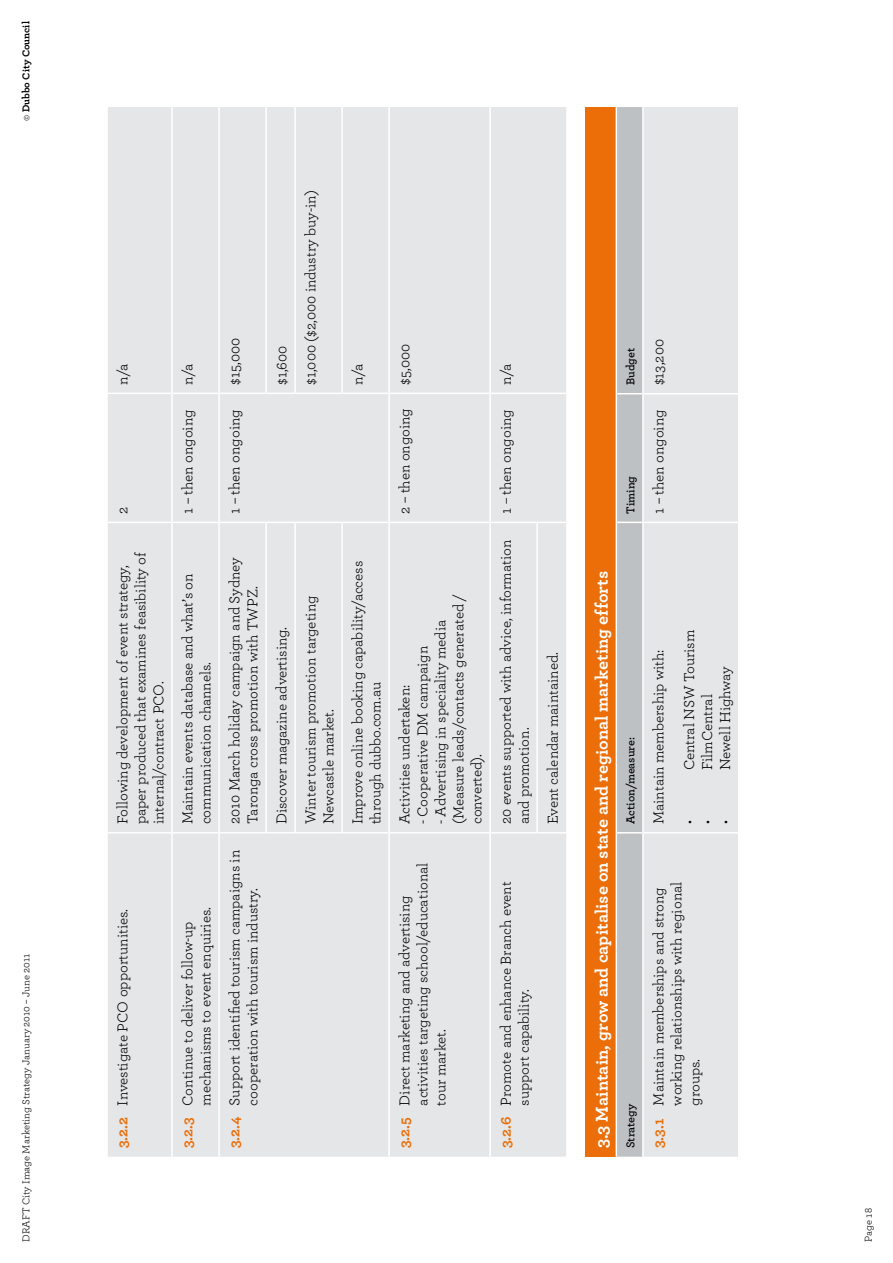
<style>
.page{position:relative;width:893px;height:1263px;background:#fff}
.page>*{position:absolute;margin:0;border:0;box-sizing:border-box;transform-origin:0 0}
.t1{font:700 18px "Archer";color:#fff}
.t2{font:15px/18px "Archer";color:#000}
.t3{font:600 12px "Archer";color:#000}
.t4{font:10.5px "Archer";color:#000}
.t5{font:700 10.5px "Archer";color:#000}
.s1{font-weight:400}
.s2{font-weight:700;color:#eb6e08}
</style>
<div class="page">
<div style="left:108px;top:107px;width:458px;height:1050px;background:#e5e6e7"></div>
<hr style="left:108px;top:832px;width:63px;height:1px;background:#fff">
<hr style="left:108px;top:522px;width:63px;height:1px;background:#fff">
<hr style="left:108px;top:393px;width:63px;height:1px;background:#fff">
<hr style="left:171px;top:833px;width:2px;height:324px;background:#fff">
<hr style="left:171px;top:522px;width:2px;height:311px;background:#fff">
<hr style="left:173px;top:832px;width:45px;height:1px;background:#fff">
<hr style="left:171px;top:393px;width:2px;height:129px;background:#fff">
<hr style="left:173px;top:522px;width:45px;height:1px;background:#fff">
<hr style="left:171px;top:107px;width:2px;height:286px;background:#fff">
<hr style="left:173px;top:393px;width:45px;height:1px;background:#fff">
<hr style="left:218px;top:833px;width:2px;height:324px;background:#fff">
<hr style="left:218px;top:522px;width:2px;height:311px;background:#fff">
<hr style="left:220px;top:832px;width:45px;height:1px;background:#fff">
<hr style="left:218px;top:393px;width:2px;height:129px;background:#fff">
<hr style="left:220px;top:522px;width:45px;height:1px;background:#fff">
<hr style="left:218px;top:107px;width:2px;height:286px;background:#fff">
<hr style="left:220px;top:393px;width:45px;height:1px;background:#fff">
<hr style="left:265px;top:522px;width:2px;height:311px;background:#fff">
<svg style="left:267px;top:832px;width:27px;height:1px"></svg>
<svg style="left:267px;top:522px;width:27px;height:1px"></svg>
<hr style="left:265px;top:107px;width:2px;height:287px;background:#fff">
<svg style="left:267px;top:393px;width:27px;height:1px"></svg>
<hr style="left:294px;top:522px;width:2px;height:311px;background:#fff">
<hr style="left:296px;top:832px;width:45px;height:1px;background:#fff">
<hr style="left:296px;top:522px;width:45px;height:1px;background:#fff">
<hr style="left:294px;top:107px;width:2px;height:287px;background:#fff">
<hr style="left:296px;top:393px;width:45px;height:1px;background:#fff">
<hr style="left:341px;top:522px;width:2px;height:311px;background:#fff">
<hr style="left:343px;top:832px;width:45px;height:1px;background:#fff">
<hr style="left:343px;top:522px;width:45px;height:1px;background:#fff">
<hr style="left:341px;top:107px;width:2px;height:287px;background:#fff">
<hr style="left:343px;top:393px;width:45px;height:1px;background:#fff">
<hr style="left:388px;top:833px;width:2px;height:324px;background:#fff">
<hr style="left:388px;top:522px;width:2px;height:311px;background:#fff">
<hr style="left:390px;top:832px;width:99px;height:1px;background:#fff">
<hr style="left:388px;top:393px;width:2px;height:129px;background:#fff">
<hr style="left:390px;top:522px;width:99px;height:1px;background:#fff">
<hr style="left:388px;top:107px;width:2px;height:286px;background:#fff">
<hr style="left:390px;top:393px;width:99px;height:1px;background:#fff">
<hr style="left:489px;top:833px;width:2px;height:324px;background:#fff">
<hr style="left:489px;top:522px;width:2px;height:311px;background:#fff">
<hr style="left:489px;top:393px;width:2px;height:129px;background:#fff">
<hr style="left:489px;top:107px;width:2px;height:286px;background:#fff">
<hr style="left:491px;top:832px;width:45px;height:1px;background:#fff">
<hr style="left:491px;top:522px;width:45px;height:1px;background:#fff">
<hr style="left:491px;top:393px;width:46px;height:1px;background:#fff">
<hr style="left:536px;top:522px;width:2px;height:311px;background:#fff">
<svg style="left:538px;top:832px;width:28px;height:1px"></svg>
<svg style="left:538px;top:522px;width:28px;height:1px"></svg>
<svg style="left:537px;top:393px;width:29px;height:1px"></svg>
<div style="left:585px;top:107px;width:31px;height:1050px;background:#eb6e08"></div>
<div style="left:644px;top:107px;width:94px;height:1050px;background:#e5e6e7"></div>
<svg style="left:616px;top:107px;width:26px;height:1050px;background:#c2c6c8"></svg>
<hr style="left:644px;top:832px;width:94px;height:1px;background:#fff">
<hr style="left:644px;top:522px;width:94px;height:1px;background:#fff">
<hr style="left:644px;top:393px;width:94px;height:1px;background:#fff">
<p class="t5" style="left:20px;top:121px;width:101px;rotate:-90deg"><span class="s1">©</span> Dubbo City Council</p>
<p class="t4" style="left:20px;top:1242px;width:290px;rotate:-90deg">DRAFT City Image Marketing Strategy January 2010 – June 2011</p>
<p class="t2" style="left:113px;top:385px;width:22px;rotate:-90deg">n/a</p>
<p class="t2" style="left:113px;top:514px;width:9px;rotate:-90deg">2</p>
<p class="t2" style="left:178px;top:385px;width:22px;rotate:-90deg">n/a</p>
<p class="t2" style="left:178px;top:514px;width:106px;rotate:-90deg">1 – then ongoing</p>
<p class="t2" style="left:225px;top:385px;width:48px;rotate:-90deg">$15,000</p>
<p class="t2" style="left:225px;top:514px;width:106px;rotate:-90deg">1 – then ongoing</p>
<p class="t2" style="left:272px;top:385px;width:41px;rotate:-90deg">$1,600</p>
<p class="t2" style="left:301px;top:385px;width:196px;rotate:-90deg">$1,000 ($2,000 industry buy-in)</p>
<p class="t2" style="left:113px;top:824px;width:274px;rotate:-90deg">Following development of event strategy, paper produced that examines feasibility of internal/contract PCO.</p>
<p class="t2" style="left:178px;top:824px;width:252px;rotate:-90deg">Maintain events database and what’s on communication channels.</p>
<p class="t2" style="left:113px;top:1148px;width:241px;rotate:-90deg"><span class="s2">3.2.2</span> Investigate PCO opportunities.</p>
<p class="t2" style="left:178px;top:1105px;width:200px;text-indent:-43px;rotate:-90deg"><span class="s2">3.2.3</span> Continue to deliver follow-up mechanisms to event enquiries.</p>
<p class="t2" style="left:225px;top:824px;width:268px;rotate:-90deg">2010 March holiday campaign and Sydney<br>Taronga cross promotion with TWPZ.</p>
<p class="t2" style="left:225px;top:1148px;width:300px;text-align:center;rotate:-90deg"><span class="s2">3.2.4</span> Support identified tourism campaigns in cooperation with tourism industry.</p>
<p class="t2" style="left:272px;top:824px;width:198px;rotate:-90deg">Discover magazine advertising.</p>
<p class="t2" style="left:301px;top:824px;width:230px;rotate:-90deg">Winter tourism promotion targeting<br>Newcastle market.</p>
<p class="t2" style="left:348px;top:385px;width:22px;rotate:-90deg">n/a</p>
<p class="t2" style="left:348px;top:824px;width:265px;rotate:-90deg">Improve online booking capability/access through dubbo.com.au</p>
<p class="t2" style="left:395px;top:385px;width:42px;rotate:-90deg">$5,000</p>
<p class="t2" style="left:395px;top:514px;width:107px;rotate:-90deg">2 – then ongoing</p>
<p class="t2" style="left:431px;top:824px;width:232px;rotate:-90deg">- Advertising in speciality media (Measure leads/contacts generated / converted).</p>
<p class="t2" style="left:413px;top:824px;width:180px;rotate:-90deg">- Cooperative DM campaign</p>
<p class="t2" style="left:395px;top:824px;width:141px;rotate:-90deg">Activities undertaken:</p>
<p class="t2" style="left:496px;top:385px;width:22px;rotate:-90deg">n/a</p>
<p class="t2" style="left:496px;top:514px;width:106px;rotate:-90deg">1 – then ongoing</p>
<p class="t2" style="left:496px;top:824px;width:286px;rotate:-90deg">20 events supported with advice, information and promotion.</p>
<p class="t2" style="left:543px;top:824px;width:173px;rotate:-90deg">Event calendar maintained.</p>
<p class="t2" style="left:395px;top:1105px;width:244px;text-indent:-43px;rotate:-90deg"><span class="s2">3.2.5</span> Direct marketing and advertising activities targeting school/educational tour market.</p>
<p class="t2" style="left:496px;top:1105px;width:225px;text-indent:-43px;rotate:-90deg"><span class="s2">3.2.6</span> Promote and enhance Branch event support capability.</p>
<p class="t3" style="left:623px;top:385px;width:39px;rotate:-90deg">Budget</p>
<p class="t3" style="left:623px;top:514px;width:39px;rotate:-90deg">Timing</p>
<p class="t2" style="left:649px;top:385px;width:48px;rotate:-90deg">$13,200</p>
<p class="t2" style="left:649px;top:514px;width:106px;rotate:-90deg">1 – then ongoing</p>
<p class="t1" style="left:590px;top:1148px;width:578px;rotate:-90deg">3.3 Maintain, grow and capitalise on state and regional marketing efforts</p>
<p class="t3" style="left:623px;top:824px;width:89px;rotate:-90deg">Action/measure:</p>
<p class="t3" style="left:623px;top:1148px;width:46px;rotate:-90deg">Strategy</p>
<p class="t2" style="left:680px;top:770px;width:142px;rotate:-90deg">Central NSW Tourism</p>
<p class="t2" style="left:643px;top:824px;width:176px;line-height:30.8px;rotate:-90deg">Maintain membership with: •</p>
<p class="t2" style="left:716px;top:770px;width:106px;rotate:-90deg">Newell Highway</p>
<p class="t2" style="left:698px;top:770px;width:77px;rotate:-90deg">FilmCentral</p>
<p class="t2" style="left:698px;top:824px;width:5px;rotate:-90deg">•</p>
<p class="t2" style="left:716px;top:824px;width:5px;rotate:-90deg">•</p>
<p class="t2" style="left:649px;top:1106px;width:225px;text-indent:-43px;rotate:-90deg"><span class="s2">3.3.1</span> Maintain memberships and strong working relationships with regional groups.</p>
<p class="t4" style="left:862px;top:1242px;width:35px;rotate:-90deg">Page 18</p>
</div>
